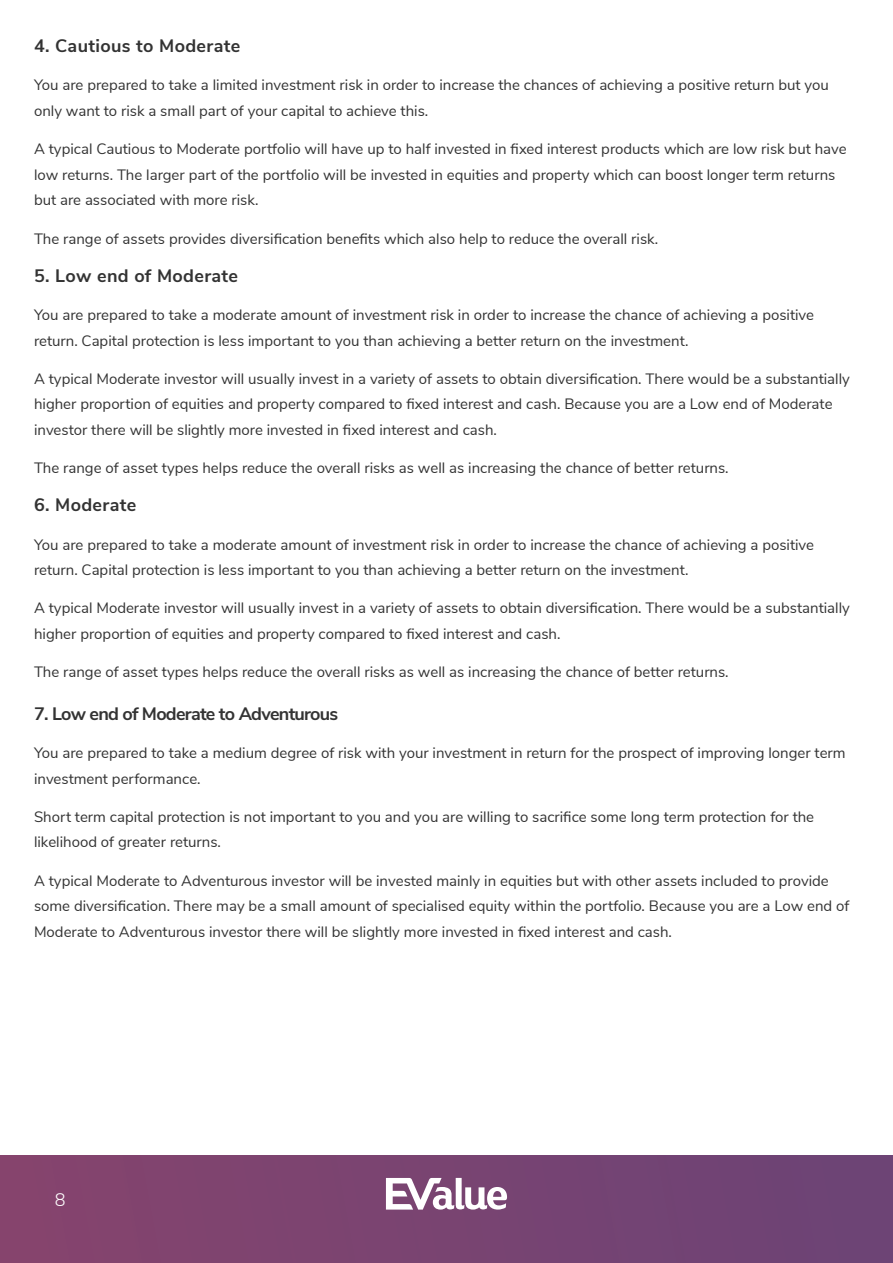
<style>
.page{position:relative;width:893px;height:1263px;background:#fff}
.page>*{position:absolute;margin:0;border:0;box-sizing:border-box;transform-origin:0 0}
.Sub-Head{font:700 18px "Nunito Sans";letter-spacing:.02em;color:#333}
.Heading_3{font:700 18px "Nunito Sans";letter-spacing:-.04em;color:#333}
.t1{font:300 18px "Nunito Sans";color:#fff}
.Body{font:15px/25.5px "Nunito Sans";color:#333}
</style>
<div class="page">
<div style="left:0;top:1156px;width:893px;height:107px;background:#794471"></div>
<svg style="left:386px;top:1178px;width:121px;height:31px"></svg>
<p class="Sub-Head" style="left:34px;top:33px;width:208px">4. Cautious to Moderate</p>
<p class="Body" style="left:34px;top:72px;width:796px">You are prepared to take a limited investment risk in order to increase the chances of achieving a positive return but you only want to risk a small part of your capital to achieve this.</p>
<p class="Body" style="left:34px;top:135px;width:814px">A typical Cautious to Moderate portfolio will have up to half invested in fixed interest products which are low risk but have low returns. The larger part of the portfolio will be invested in equities and property which can boost longer term returns but are associated with more risk.</p>
<p class="Body" style="left:34px;top:225px;width:626px">The range of assets provides diversification benefits which also help to reduce the overall risk.</p>
<p class="Sub-Head" style="left:34px;top:262px;width:206px">5. Low end of Moderate</p>
<p class="Body" style="left:34px;top:301px;width:782px">You are prepared to take a moderate amount of investment risk in order to increase the chance of achieving a positive return. Capital protection is less important to you than achieving a better return on the investment.</p>
<p class="Body" style="left:34px;top:365px;width:817px">A typical Moderate investor will usually invest in a variety of assets to obtain diversification. There would be a substantially higher proportion of equities and property compared to fixed interest and cash. Because you are a Low end of Moderate investor there will be slightly more invested in fixed interest and cash.</p>
<p class="Body" style="left:34px;top:454px;width:696px">The range of asset types helps reduce the overall risks as well as increasing the chance of better returns.</p>
<p class="Sub-Head" style="left:34px;top:492px;width:104px">6. Moderate</p>
<p class="Body" style="left:34px;top:531px;width:782px">You are prepared to take a moderate amount of investment risk in order to increase the chance of achieving a positive return. Capital protection is less important to you than achieving a better return on the investment.</p>
<p class="Body" style="left:34px;top:594px;width:817px">A typical Moderate investor will usually invest in a variety of assets to obtain diversification. There would be a substantially higher proportion of equities and property compared to fixed interest and cash.</p>
<p class="Body" style="left:34px;top:658px;width:696px">The range of asset types helps reduce the overall risks as well as increasing the chance of better returns.</p>
<p class="Heading_3" style="left:34px;top:700px;width:306px">7. Low end of Moderate to Adventurous</p>
<p class="Body" style="left:34px;top:739px;width:813px">You are prepared to take a medium degree of risk with your investment in return for the prospect of improving longer term investment performance.</p>
<p class="Body" style="left:34px;top:803px;width:782px">Short term capital protection is not important to you and you are willing to sacrifice some long term protection for the likelihood of greater returns.</p>
<p class="Body" style="left:34px;top:867px;width:817px">A typical Moderate to Adventurous investor will be invested mainly in equities but with other assets included to provide some diversification. There may be a small amount of specialised equity within the portfolio. Because you are a Low end of<br>Moderate to Adventurous investor there will be slightly more invested in fixed interest and cash.</p>
<p class="t1" style="left:55px;top:1186px;width:12px">8</p>
</div>
